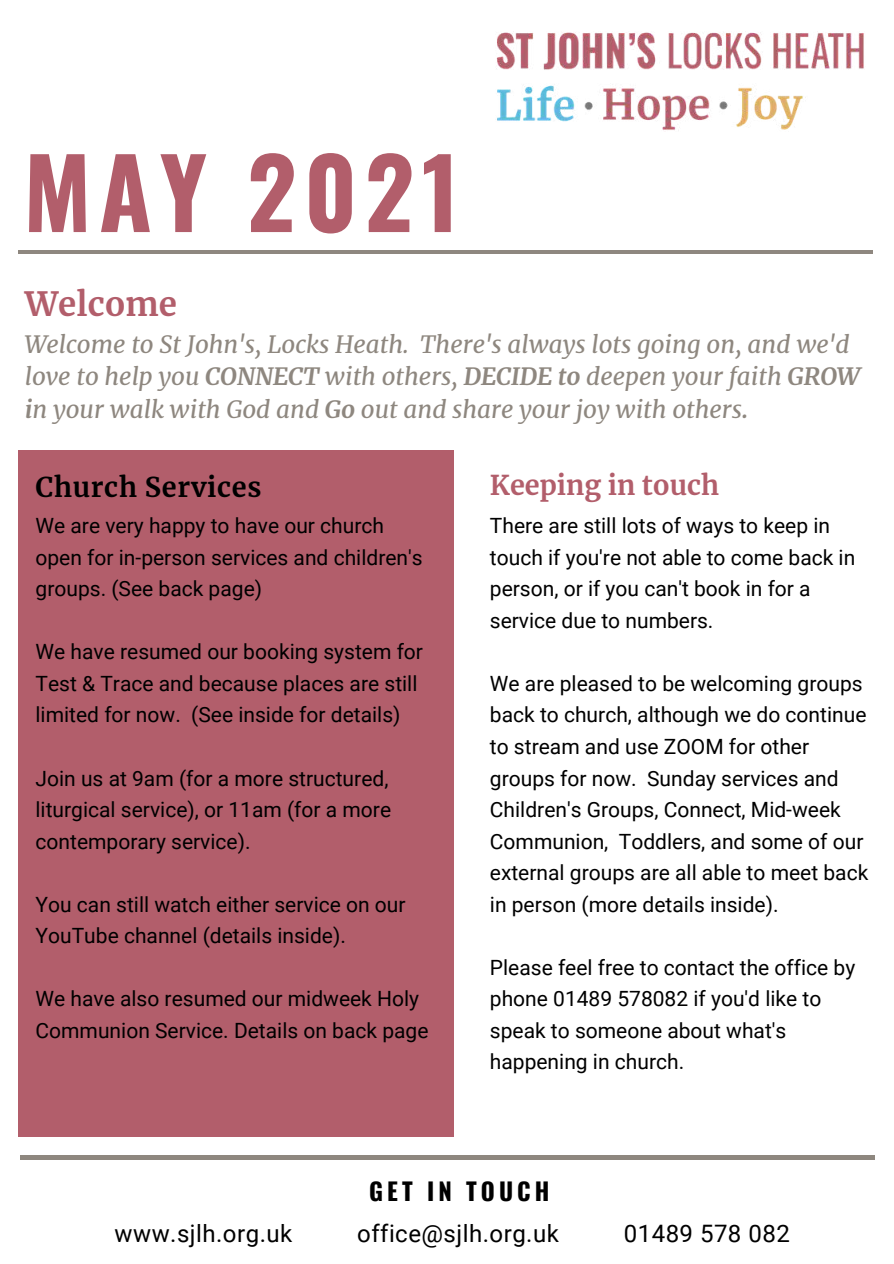
<style>
.page{position:relative;width:894px;height:1264px;background:#fff}
.page>*{position:absolute;margin:0;border:0;box-sizing:border-box;transform-origin:0 0}
.t1{font:700 96.15px "Oswald";letter-spacing:.08em;color:#b25e6b}
.t2{font:700 33px "Merriweather";color:#b25e6b}
.t3{font:700 27px "Merriweather";letter-spacing:.025em;color:#000}
.t4{font:700 27px "Merriweather";color:#b25e6b}
.t5{font:italic 24px/32.7px "Merriweather";color:#8e877f}
.t6{font:24px "Roboto";letter-spacing:.02em;color:#000}
.t7{font:700 24px "Oswald";letter-spacing:.17em;color:#000}
.t8{font:21px/31.5px "Roboto";color:#000}
.s1{font-weight:700}
</style>
<div class="page">
<hr style="left:18px;top:250px;width:854px;height:4px;background:#8e877f">
<div style="left:18px;top:450px;width:435px;height:687px;background:#b25e6b"></div>
<hr style="left:21px;top:1155px;width:853px;height:4px;background:#8e877f">
<img style="left:496px;top:31px;width:368px;height:100px">
<h1 class="t1" style="left:24px;top:117px;width:437px">MAY 2021</h1>
<h2 class="t2" style="left:25px;top:283px;width:154px">Welcome</h2>
<p class="t5" style="left:25px;top:328px;width:836px">Welcome to St John's, Locks Heath. There's always lots going on, and we'd love to help you <span class="s1">CONNECT</span> with others, <span class="s1">DECIDE to</span> deepen your faith <span class="s1">GROW i</span>n your walk with God and <span class="s1">Go</span> out and share your joy with others<span class="s1">.</span></p>
<p class="t3" style="left:36px;top:470px;width:227px">Church Services</p>
<p class="t8" style="left:36px;top:510px;width:388px">We are very happy to have our church open for in-person services and children's groups. (See back page)</p>
<p class="t8" style="left:36px;top:636px;width:389px">We have resumed our booking system for<br>Test &amp; Trace and because places are still limited for now. (See inside for details)</p>
<p class="t8" style="left:36px;top:762px;width:357px">Join us at 9am (for a more structured, liturgical service), or 11am (for a more contemporary service).</p>
<p class="t8" style="left:36px;top:888px;width:371px">You can still watch either service on our<br>YouTube channel (details inside).</p>
<p class="t8" style="left:36px;top:983px;width:394px">We have also resumed our midweek Holy<br>Communion Service. Details on back page</p>
<p class="t4" style="left:489px;top:468px;width:231px">Keeping in touch</p>
<p class="t8" style="left:489px;top:510px;width:367px">There are still lots of ways to keep in touch if you're not able to come back in person, or if you can't book in for a service due to numbers.</p>
<p class="t8" style="left:489px;top:668px;width:380px">We are pleased to be welcoming groups back to church, although we do continue to stream and use ZOOM for other groups for now. Sunday services and Children's Groups, Connect, Mid-week Communion, Toddlers, and some of our external groups are all able to meet back in person (more details inside).</p>
<p class="t8" style="left:489px;top:951px;width:367px">Please feel free to contact the office by phone 01489 578082 if you'd like to speak to someone about what's happening in church.</p>
<p class="t7" style="left:369px;top:1172px;width:182px">GET IN TOUCH</p>
<p class="t6" style="left:115px;top:1219px;width:179px">www.sjlh.org.uk</p>
<p class="t6" style="left:357px;top:1219px;width:203px">office@sjlh.org.uk</p>
<p class="t6" style="left:623px;top:1219px;width:167px">01489 578 082</p>
</div>
